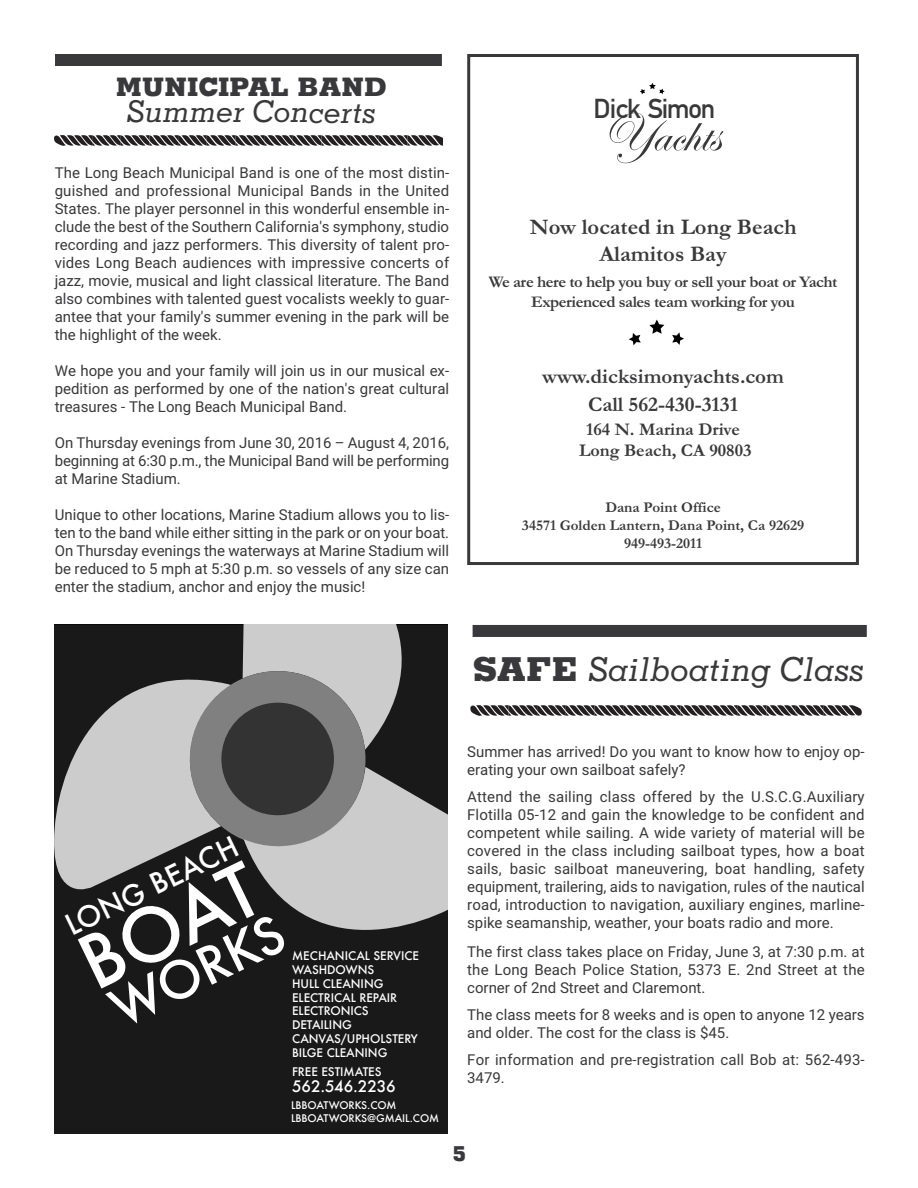
<style>
.page{position:relative;width:918px;height:1188px;background:#fff}
.page>*{position:absolute;margin:0;border:0;box-sizing:border-box;transform-origin:0 0}
.t1{font:500 72.3px "Futura";color:#fff}
.t2{font:54px "Edwardian Script ITC";color:#39383a}
.t3{font:500 50.4px "Futura";color:#fff}
.t4{font:italic 500 33px "Memphis";color:#39383a}
.t5{font:italic 500 30px "Memphis";color:#39383a}
.t6{font:500 28.35px "Futura";color:#fff}
.t7{font:700 27px "DIN Alternate";letter-spacing:-.05em;color:#39383a}
.t8{font:800 25.5px "Memphis";color:#39383a}
.t9{font:700 22.5px/27px "Garamond";color:#39383a;text-align:center}
.t10{font:700 21px/27.9px "Garamond";color:#39383a;text-align:center}
.t11{font:800 21px "Memphis";color:#39383a}
.t12{font:700 18px/21.6px "Garamond";color:#39383a;text-align:center}
.t13{font:700 16.5px/19.8px "Garamond";letter-spacing:-.025em;color:#39383a;text-align:center}
.t14{font:500 15.45px "Futura";letter-spacing:-.005em;color:#fff}
.t15{font:15px/18px "Roboto";color:#39383a;text-align:justify}
.t16{font:700 15px/18px "Garamond";color:#39383a;text-align:center}
.t17{font:500 11.55px/14px "Futura";letter-spacing:-.005em;color:#fff}
.t18{font:500 10.35px/12.9px "Futura";letter-spacing:-.005em;color:#fff}
.s1{font-weight:800;font-style:normal}
</style>
<div class="page">
<svg style="left:470px;top:705px;width:391px;height:11px;background:#615e5f"></svg>
<div style="left:473px;top:625px;width:394px;height:12px;background:#39383a"></div>
<div style="left:55px;top:54px;width:387px;height:12px;background:#39383a"></div>
<svg style="left:54px;top:135px;width:389px;height:11px;background:#605e5e"></svg>
<div style="left:467px;top:54px;width:392px;height:511px;border:3px solid #39383a"></div>
<svg style="left:640px;top:83px;width:25px;height:11px"></svg>
<svg style="left:629px;top:333px;width:12px;height:12px"></svg>
<svg style="left:649px;top:320px;width:15px;height:14px"></svg>
<svg style="left:672px;top:332px;width:12px;height:13px"></svg>
<div style="left:55px;top:625px;width:393px;height:509px;background:#191919"></div>
<svg style="left:55px;top:655px;width:134px;height:249px;background:#898989"></svg>
<svg style="left:189px;top:625px;width:259px;height:343px;background:#6e6e6e"></svg>
<h3 class="t8" style="left:116px;top:77px;width:272px">MUNICIPAL BAND</h3>
<h3 class="t5" style="left:127px;top:101px;width:251px">Summer Concerts</h3>
<p class="t15" style="left:55px;top:164px;width:396px">The Long Beach Municipal Band is one of the most distin&shy;guished and professional Municipal Bands in the United States. The player personnel in this wonderful ensemble in&shy;clude the best of the Southern California's symphony, studio recording and jazz performers. This diversity of talent pro&shy;vides Long Beach audiences with impressive concerts of jazz, movie, musical and light classical literature. The Band also combines with talented guest vocalists weekly to guar&shy;antee that your family's summer evening in the park will be the highlight of the week.</p>
<p class="t15" style="left:55px;top:362px;width:396px">We hope you and your family will join us in our musical ex&shy;pedition as performed by one of the nation's great cultural treasures - The Long Beach Municipal Band.</p>
<p class="t15" style="left:55px;top:434px;width:396px">On Thursday evenings from June 30, 2016 – August 4, 2016, beginning at 6:30 p.m., the Municipal Band will be performing at Marine Stadium.</p>
<p class="t15" style="left:55px;top:506px;width:396px">Unique to other locations, Marine Stadium allows you to lis&shy;ten to the band while either sitting in the park or on your boat.<br>On Thursday evenings the waterways at Marine Stadium will be reduced to 5 mph at 5:30 p.m. so vessels of any size can enter the stadium, anchor and enjoy the music!</p>
<h3 class="t7" style="left:593px;top:93px;width:123px">Dick Simon</h3>
<h2 class="t2" style="left:602px;top:100px;width:120px">Yachts</h2>
<h3 class="t9" style="left:530px;top:212px;width:268px">Now located in Long Beach<br>Alamitos Bay</h3>
<p class="t13" style="left:489px;top:271px;width:350px">We are here to help you buy or sell your boat or Yacht<br>Experienced sales team working for you</p>
<h3 class="t10" style="left:542px;top:362px;width:243px">www.dicksimonyachts.com<br>Call 562-430-3131</h3>
<p class="t12" style="left:579px;top:418px;width:174px">164 N. Marina Drive<br>Long Beach, CA 90803</p>
<p class="t16" style="left:522px;top:498px;width:284px">Dana Point Office<br>34571 Golden Lantern, Dana Point, Ca 92629<br>949-493-2011</p>
<h3 class="t6" style="left:59px;top:910px;width:190px;rotate:-26deg">LONG BEACH</h3>
<h1 class="t1" style="left:63px;top:924px;width:191px;rotate:-26deg">BOAT</h1>
<h3 class="t3" style="left:99px;top:982px;width:189px;rotate:-26deg">WORKS</h3>
<p class="t17" style="left:292px;top:948px;width:128px">MECHANICAL SERVICE<br>WASHDOWNS<br>HULL CLEANING<br>ELECTRICAL REPAIR<br>ELECTRONICS<br>DETAILING<br>CANVAS/UPHOLSTERY<br>BILGE CLEANING</p>
<p class="t17" style="left:292px;top:1065px;width:91px">FREE ESTIMATES</p>
<p class="t14" style="left:292px;top:1076px;width:105px">562.546.2236</p>
<p class="t18" style="left:291px;top:1099px;width:150px">LBBOATWORKS.COM<br>LBBOATWORKS@GMAIL.COM</p>
<h3 class="t4" style="left:473px;top:657px;width:393px"><span class="s1">SAFE</span> Sailboating Class</h3>
<p class="t15" style="left:467px;top:743px;width:399px">Summer has arrived! Do you want to know how to enjoy op&shy;erating your own sailboat safely?</p>
<p class="t15" style="left:467px;top:788px;width:399px">Attend the sailing class offered by the U.S.C.G.Auxiliary Flotilla 05-12 and gain the knowledge to be confident and competent while sailing. A wide variety of material will be covered in the class including sailboat types, how a boat sails, basic sailboat maneuvering, boat handling, safety equipment, trailering, aids to navigation, rules of the nautical road, introduction to navigation, auxiliary engines, marline&shy;spike seamanship, weather, your boats radio and more.</p>
<p class="t15" style="left:467px;top:942px;width:399px">The first class takes place on Friday, June 3, at 7:30 p.m. at the Long Beach Police Station, 5373 E. 2nd Street at the corner of 2nd Street and Claremont.</p>
<p class="t15" style="left:467px;top:1005px;width:399px">The class meets for 8 weeks and is open to anyone 12 years and older. The cost for the class is $45.</p>
<p class="t15" style="left:467px;top:1050px;width:399px">For information and pre-registration call Bob at: 562-493-<br>3479.</p>
<h3 class="t11" style="left:452px;top:1146px;width:16px">5</h3>
</div>
